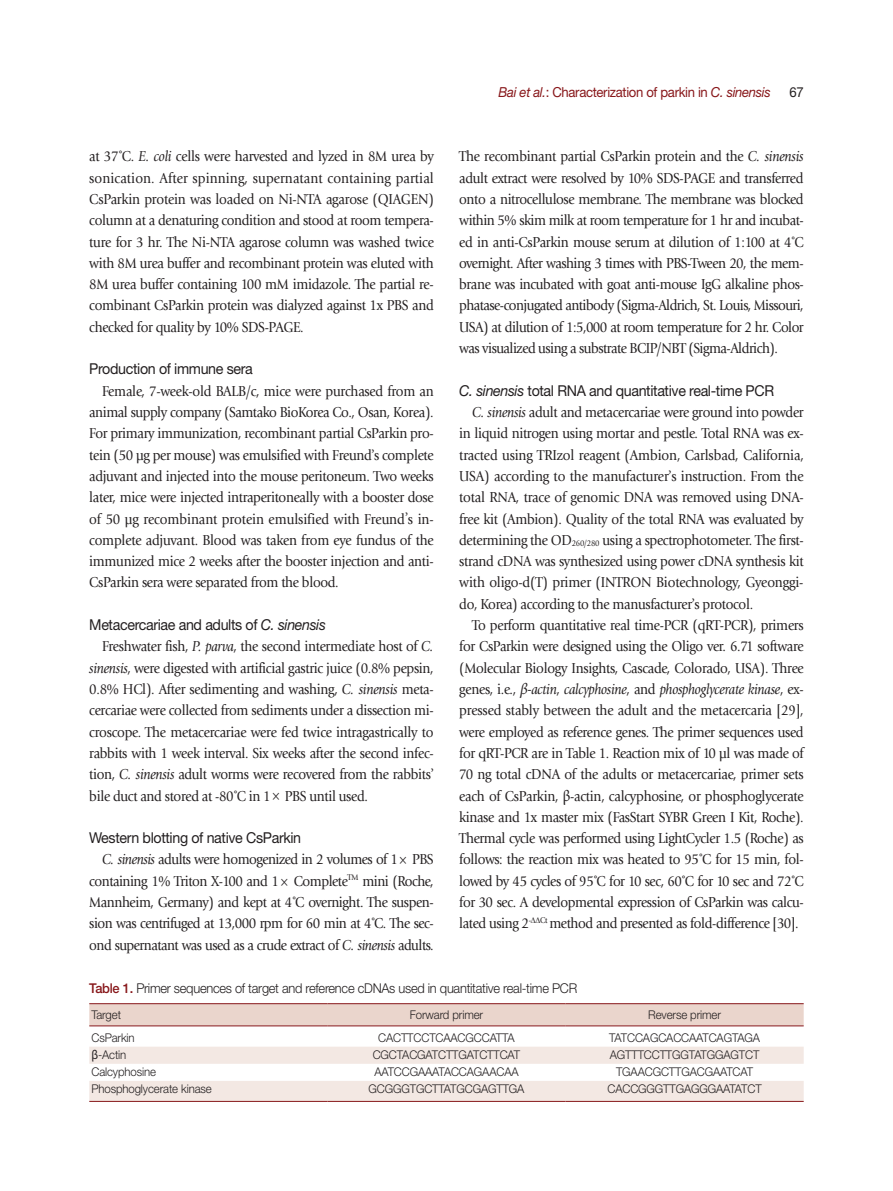
<style>
.page{position:relative;width:893px;height:1191px;background:#fff}
.page>*{position:absolute;margin:0;border:0;box-sizing:border-box;transform-origin:0 0}
.본문{font:15px/21.3px "Giovanni Std";letter-spacing:-.025em;color:#231f20;text-align:justify;scale:.9 1}
.본문_중제목{font:15px "Helvetica Neue LT Std";letter-spacing:-.025em;color:#231f20;scale:.95 1}
.하시라{font:13.8px "Helvetica Neue LT Std";letter-spacing:-.025em;color:#88181b;scale:.95 1}
.하시라-2{font:13.8px "Helvetica Neue LT Std";color:#231f20;scale:.95 1}
.표_제목__그림_설명{font:300 13.5px "Helvetica Neue LT Std";letter-spacing:-.02em;color:#231f20;scale:.95 1}
.표_본문{font:300 12px "Helvetica Neue LT Std";letter-spacing:-.01em;color:#231f20;scale:.95 1}
.s1{font-style:italic}
.s2{font-family:"Minion Pro"}
.s3{font-size:8.7px}
.s4{font-family:"Minion Pro";font-style:italic;font-size:15.75px}
.s5{font-family:"Minion Pro";font-size:15.75px}
.s6{font-weight:500;color:#88181b}
.s7{font-family:"Myriad Pro";font-weight:400;font-size:12.9px}
</style>
<div class="page">
<svg style="left:89px;top:1004px;width:715px;height:97px"></svg>
<hr style="left:89px;top:1003px;width:238px;height:1px;background:#88181b">
<hr style="left:327px;top:1003px;width:239px;height:1px;background:#88181b">
<hr style="left:566px;top:1003px;width:238px;height:1px;background:#88181b">
<hr style="left:89px;top:1025px;width:238px;height:1px;background:#88181b">
<hr style="left:327px;top:1025px;width:239px;height:1px;background:#88181b">
<hr style="left:566px;top:1025px;width:238px;height:1px;background:#88181b">
<hr style="left:89px;top:1101px;width:238px;height:1px;background:#88181b">
<hr style="left:327px;top:1101px;width:239px;height:1px;background:#88181b">
<hr style="left:566px;top:1101px;width:238px;height:1px;background:#88181b">
<p class="본문" style="left:89px;top:146px;width:384px">at 37˚C. <span class="s1">E. coli</span> cells were harvested and lyzed in 8M urea by sonication. After spinning, supernatant containing partial CsParkin protein was loaded on Ni-NTA agarose (QIAGEN) column at a denaturing condition and stood at room tempera&shy;ture for 3 hr. The Ni-NTA agarose column was washed twice with 8M urea buffer and recombinant protein was eluted with 8M urea buffer containing 100 mM imidazole. The partial re&shy;combinant CsParkin protein was dialyzed against 1x PBS and checked for quality by 10% SDS-PAGE.</p>
<p class="본문_중제목" style="left:89px;top:360px;width:174px">Production of immune sera</p>
<p class="본문" style="left:89px;top:380px;width:384px;text-indent:13px">Female, 7-week-old BALB/c, mice were purchased from an animal supply company (Samtako BioKorea Co., Osan, Korea).<br>For primary immunization, recombinant partial CsParkin pro&shy;tein (50 μg per mouse) was emulsified with Freund<span class="s2">’</span>s complete adjuvant and injected into the mouse peritoneum. Two weeks later, mice were injected intraperitoneally with a booster dose of 50 μg recombinant protein emulsified with Freund<span class="s2">’</span>s in&shy;complete adjuvant. Blood was taken from eye fundus of the immunized mice 2 weeks after the booster injection and anti-CsParkin sera were separated from the blood.</p>
<p class="본문_중제목" style="left:89px;top:616px;width:251px">Metacercariae and adults of <span class="s1">C. sinensis</span></p>
<p class="본문" style="left:89px;top:636px;width:384px;text-indent:13px">Freshwater fish, <span class="s1">P. parva</span>, the second intermediate host of <span class="s1">C. sinensis</span>, were digested with artificial gastric juice (0.8% pepsin, 0.8% HCl). After sedimenting and washing, <span class="s1">C. sinensis</span> meta&shy;cercariae were collected from sediments under a dissection mi&shy;croscope. The metacercariae were fed twice intragastrically to rabbits with 1 week interval. Six weeks after the second infec&shy;tion, <span class="s1">C. sinensis</span> adult worms were recovered from the rabbits<span class="s2">’ </span>bile duct and stored at -80˚C in 1<span class="s2">×</span> PBS until used.</p>
<p class="본문_중제목" style="left:89px;top:829px;width:225px">Western blotting of native CsParkin</p>
<p class="본문" style="left:89px;top:849px;width:384px;text-indent:13px"><span class="s1">C. sinensis</span> adults were homogenized in 2 volumes of 1<span class="s2">×</span> PBS containing 1% Triton X-100 and 1<span class="s2">×</span> Complete<sup>TM</sup> mini (Roche, Mannheim, Germany) and kept at 4˚C overnight. The suspen&shy;sion was centrifuged at 13,000 rpm for 60 min at 4˚C. The sec&shy;ond supernatant was used as a crude extract of <span class="s1">C. sinensis</span> adults.</p>
<p class="하시라" style="left:499px;top:83px;width:288px"><span class="s1">Bai et al.</span>: Characterization of parkin in <span class="s1">C. sinensis</span></p>
<p class="하시라-2" style="left:789px;top:83px;width:17px">67</p>
<p class="본문" style="left:459px;top:146px;width:384px">The recombinant partial CsParkin protein and the <span class="s1">C. sinensis </span>adult extract were resolved by 10% SDS-PAGE and transferred onto a nitrocellulose membrane. The membrane was blocked within 5% skim milk at room temperature for 1 hr and incubat&shy;ed in anti-CsParkin mouse serum at dilution of 1:100 at 4˚C overnight. After washing 3 times with PBS-Tween 20, the mem&shy;brane was incubated with goat anti-mouse IgG alkaline phos&shy;phatase-conjugated antibody (Sigma-Aldrich, St. Louis, Missouri, USA) at dilution of 1:5,000 at room temperature for 2 hr. Color was visualized using a substrate BCIP/NBT (Sigma-Aldrich).</p>
<p class="본문_중제목" style="left:459px;top:381px;width:333px"><span class="s1">C. sinensis</span> total RNA and quantitative real-time PCR</p>
<p class="본문" style="left:459px;top:401px;width:384px;text-indent:13px"><span class="s1">C. sinensis</span> adult and metacercariae were ground into powder in liquid nitrogen using mortar and pestle. Total RNA was ex&shy;tracted using TRIzol reagent (Ambion, Carlsbad, California, USA) according to the manufacturer<span class="s2">’</span>s instruction. From the total RNA, trace of genomic DNA was removed using DNA&shy;free kit (Ambion). Quality of the total RNA was evaluated by determining the OD<span class="s3">260/280</span> using a spectrophotometer. The first&shy;strand cDNA was synthesized using power cDNA synthesis kit with oligo-d(T) primer (INTRON Biotechnology, Gyeonggi&shy;do, Korea) according to the manusfacturer<span class="s2">’</span>s protocol.</p>
<p class="본문" style="left:459px;top:614px;width:384px;text-indent:13px">To perform quantitative real time-PCR (qRT-PCR), primers for CsParkin were designed using the Oligo ver. 6.71 software (Molecular Biology Insights, Cascade, Colorado, USA). Three genes, i.e., <span class="s4">β</span><span class="s1">-actin</span>, <span class="s1">calcyphosine</span>, and <span class="s1">phosphoglycerate kinase</span>, ex&shy;pressed stably between the adult and the metacercaria [29], were employed as reference genes. The primer sequences used for qRT-PCR are in Table 1. Reaction mix of 10 μl was made of 70 ng total cDNA of the adults or metacercariae, primer sets each of CsParkin, <span class="s5">β</span>-actin, calcyphosine, or phosphoglycerate kinase and 1x master mix (FasStart SYBR Green I Kit, Roche).<br>Thermal cycle was performed using LightCycler 1.5 (Roche) as follows: the reaction mix was heated to 95˚C for 15 min, fol&shy;lowed by 45 cycles of 95˚C for 10 sec, 60˚C for 10 sec and 72˚C for 30 sec. A developmental expression of CsParkin was calcu&shy;lated using 2<sup>-</sup><sup>∆∆</sup><sup>Ct</sup> method and presented as fold-difference [30].</p>
<p class="표_제목__그림_설명" style="left:89px;top:979px;width:515px"><span class="s6">Table 1.</span> Primer sequences of target and reference cDNAs used in quantitative real-time PCR</p>
<p class="표_본문" style="left:91px;top:1007px;width:33px">Target</p>
<p class="표_본문" style="left:410px;top:1007px;width:79px">Forward primer</p>
<p class="표_본문" style="left:648px;top:1007px;width:78px">Reverse primer</p>
<p class="표_본문" style="left:91px;top:1030px;width:47px">CsParkin</p>
<p class="표_본문" style="left:378px;top:1030px;width:145px">CACTTCCTCAACGCCATTA</p>
<p class="표_본문" style="left:609px;top:1030px;width:160px">TATCCAGCACCAATCAGTAGA</p>
<p class="표_본문" style="left:91px;top:1047px;width:38px"><span class="s7">β</span>-Actin</p>
<p class="표_본문" style="left:373px;top:1047px;width:157px">CGCTACGATCTTGATCTTCAT</p>
<p class="표_본문" style="left:610px;top:1047px;width:159px">AGTTTCCTTGGTATGGAGTCT</p>
<p class="표_본문" style="left:91px;top:1064px;width:70px">Calcyphosine</p>
<p class="표_본문" style="left:374px;top:1064px;width:153px">AATCCGAAATACCAGAACAA</p>
<p class="표_본문" style="left:616px;top:1064px;width:146px">TGAACGCTTGACGAATCAT</p>
<p class="표_본문" style="left:91px;top:1081px;width:128px">Phosphoglycerate kinase</p>
<p class="표_본문" style="left:369px;top:1081px;width:166px">GCGGGTGCTTATGCGAGTTGA</p>
<p class="표_본문" style="left:607px;top:1081px;width:164px">CACCGGGTTGAGGGAATATCT</p>
</div>
